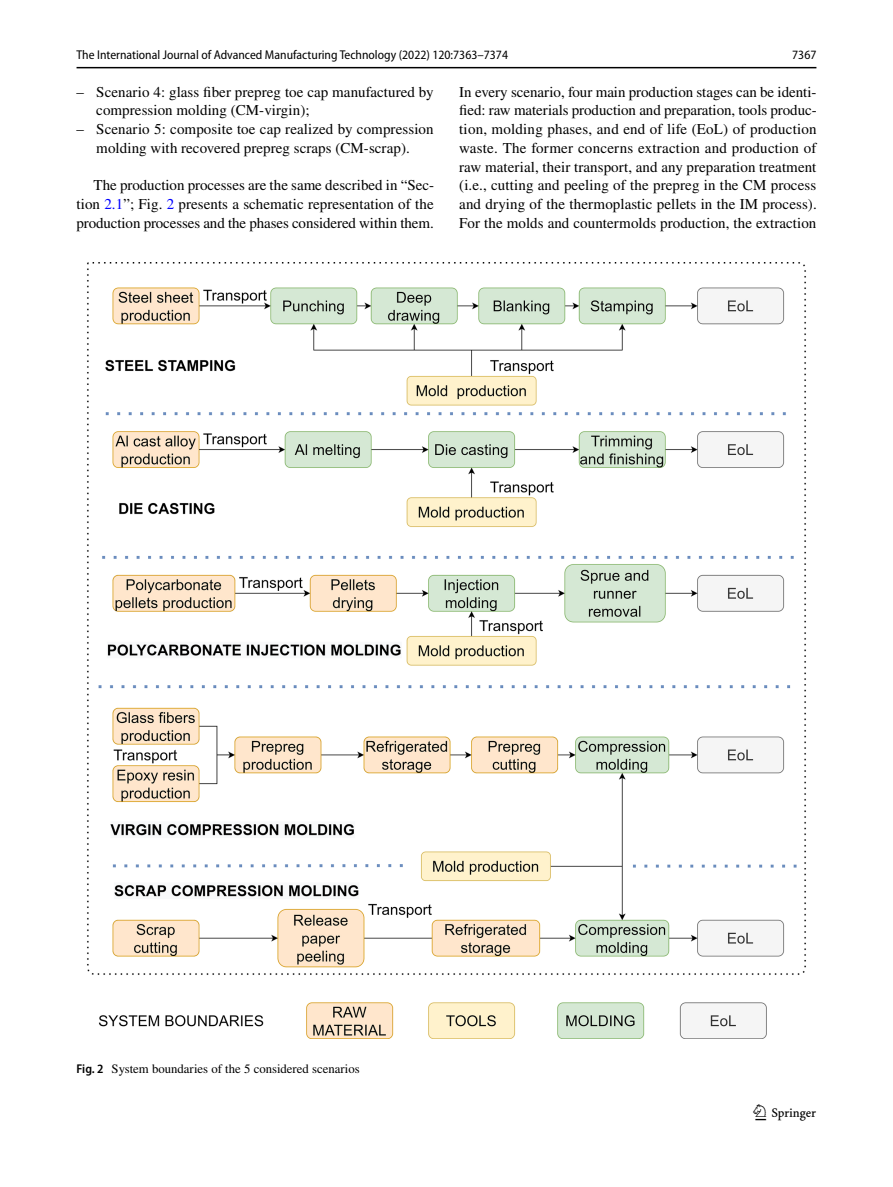
<style>
.page{position:relative;width:893px;height:1187px;background:#fff}
.page>*{position:absolute;margin:0;border:0;box-sizing:border-box;transform-origin:0 0}
.t1{font:22.5px "Springnew Regular 3";color:#000}
.t2{font:15px/18.8px "STIX";letter-spacing:.005em;color:#000;text-align:justify}
.t3{font:semi-condensed 12.75px "Myriad Pro";color:#000}
.t4{font:12.75px "STIX";color:#000}
.s1{color:#00f}
.s2{font-family:"Myriad Pro";font-weight:600;font-stretch:semi-condensed}
</style>
<div class="page">
<hr style="left:77px;top:67px;width:739px;height:1px;background:#000">
<img style="left:87px;top:262px;width:719px;height:775px">
<p class="t3" style="left:77px;top:48px;width:433px">The International Journal of Advanced Manufacturing Technology (2022) 120:7363–7374</p>
<p class="t3" style="left:792px;top:48px;width:26px">7367</p>
<p class="t2" style="left:96px;top:83px;width:339px;text-indent:-20px">– Scenario 4: glass fiber prepreg toe cap manufactured by compression molding (CM-virgin);</p>
<p class="t2" style="left:77px;top:121px;width:359px;text-align:center">– Scenario 5: composite toe cap realized by compression molding with recovered prepreg scraps (CM-scrap).</p>
<p class="t2" style="left:77px;top:177px;width:359px;text-indent:17px">The production processes are the same described in “Sec&shy;tion <span class="s1">2.1</span>”; Fig. <span class="s1">2</span> presents a schematic representation of the production processes and the phases considered within them.</p>
<p class="t2" style="left:459px;top:83px;width:359px">In every scenario, four main production stages can be identi&shy;fied: raw materials production and preparation, tools produc&shy;tion, molding phases, and end of life (EoL) of production waste. The former concerns extraction and production of raw material, their transport, and any preparation treatment (i.e., cutting and peeling of the prepreg in the CM process and drying of the thermoplastic pellets in the IM process).<br>For the molds and countermolds production, the extraction</p>
<p class="t4" style="left:77px;top:1059px;width:285px"><span class="s2">Fig. 2</span> System boundaries of the 5 considered scenarios</p>
<h1 class="t1" style="left:755px;top:1104px;width:62px">1 3</h1>
</div>
